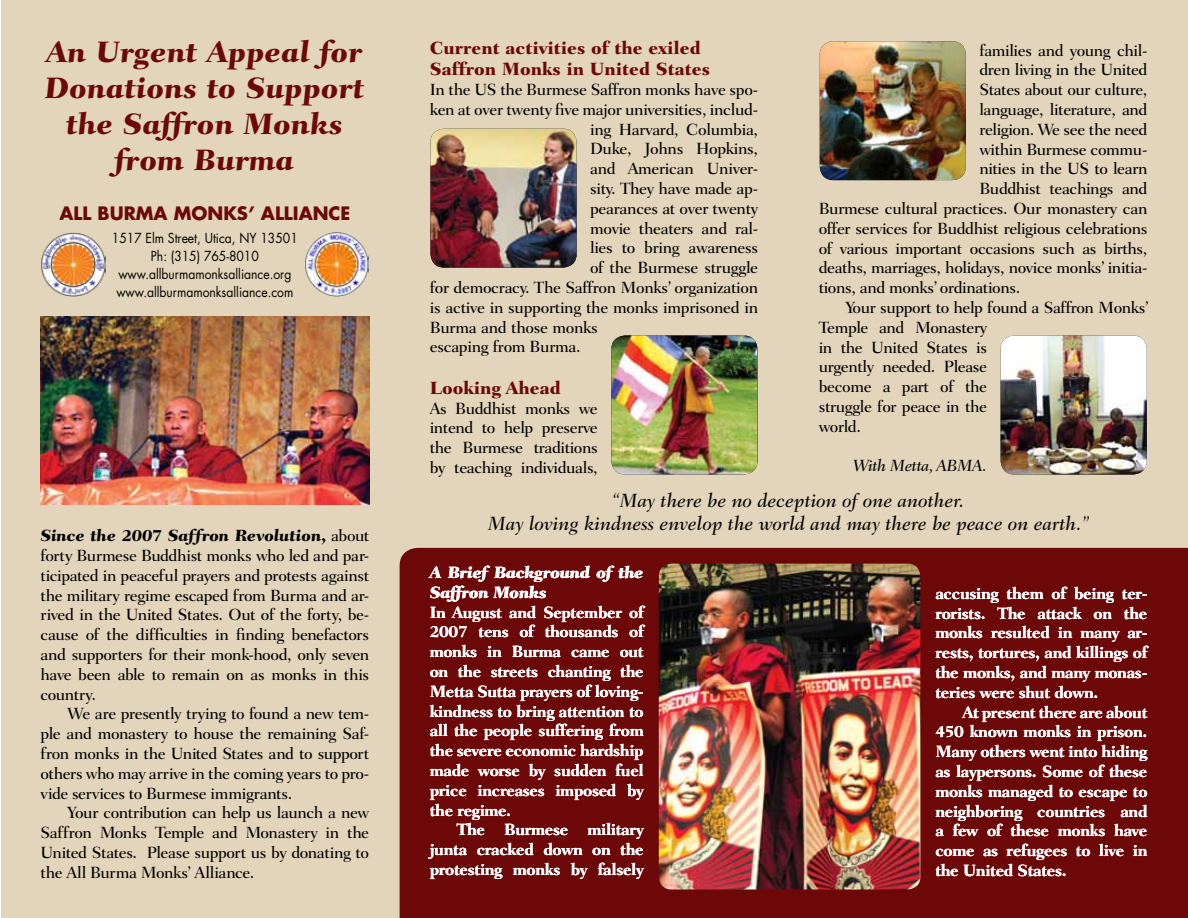
<style>
.page{position:relative;width:1188px;height:918px;background:#fff}
.page>*{position:absolute;margin:0;border:0;box-sizing:border-box;transform-origin:0 0}
.t1{font:800 30px/36px "Fairfield LT Std Caption";color:#6c0808;text-align:center}
.t2{font:italic 500 19.5px/23.4px "Fairfield LT Std";color:#000;text-align:center}
.t3{font:800 18px/21.6px "Fairfield LT Std";color:#6c0808}
.t4{font:700 18px "Futura Std";color:#6c0808}
.t5{font:500 16.5px/19.8px "Fairfield LT Std";letter-spacing:-.025em;color:#000;text-align:justify}
.t6{font:700 16.5px/19.8px "Fairfield LT Std";letter-spacing:-.02em;color:#fff;text-align:justify}
.t7{font:800 16.5px "Fairfield LT Std Caption";letter-spacing:-.015em;color:#000}
.t8{font:800 16.5px/19.8px "Fairfield LT Std Caption";letter-spacing:-.02em;color:#fff}
.t9{font:italic 500 16.5px "Fairfield LT Std";letter-spacing:-.025em;color:#000}
.t10{font:13.5px/18px "Futura Std";color:#000;text-align:center;scale:.9 1}
.s1{font-family:"Fairfield LT Std";font-weight:500}
</style>
<div class="page">
<div style="left:1px;top:0;width:1187px;height:918px;background:#e3d5bb"></div>
<div style="left:400px;top:548px;width:788px;height:370px;background:#6c0808"></div>
<img style="left:41px;top:232px;width:64px;height:65px">
<img style="left:305px;top:232px;width:64px;height:65px">
<img style="left:1001px;top:336px;width:146px;height:138px">
<img style="left:611px;top:336px;width:146px;height:138px">
<img style="left:658px;top:563px;width:263px;height:327px">
<div style="left:657px;top:562px;width:265px;height:329px;border:2px solid #6c0808;border-radius:14px"></div>
<img style="left:430px;top:129px;width:147px;height:139px">
<img style="left:40px;top:316px;width:329px;height:188px">
<img style="left:820px;top:41px;width:146px;height:139px">
<h1 class="t1" style="left:45px;top:35px;width:322px">An Urgent Appeal for<br>Donations to Support the Saffron Monks from Burma</h1>
<p class="t4" style="left:59px;top:201px;width:292px">ALL BURMA MONKS’ ALLIANCE</p>
<p class="t10" style="left:112px;top:230px;width:208px">1517 Elm Street, Utica, NY 13501<br>Ph: (315) 765-8010 www.allburmamonksalliance.org www.allburmamonksalliance.com</p>
<p class="t7" style="left:40px;top:526px;width:330px">Since the 2007 Saffron Revolution, <span class="s1">about</span></p>
<p class="t5" style="left:41px;top:546px;width:330px">forty Burmese Buddhist monks who led and par&shy;ticipated in peaceful prayers and protests against the military regime escaped from Burma and ar&shy;rived in the United States. Out of the forty, be&shy;cause of the difficulties in finding benefactors and supporters for their monk-hood, only seven have been able to remain on as monks in this country.</p>
<p class="t5" style="left:40px;top:704px;width:330px;text-indent:27px">We are presently trying to found a new tem&shy;ple and monastery to house the remaining Saf&shy;fron monks in the United States and to support others who may arrive in the coming years to pro&shy;vide services to Burmese immigrants.</p>
<p class="t5" style="left:40px;top:803px;width:330px;text-indent:27px">Your contribution can help us launch a new Saffron Monks Temple and Monastery in the United States. Please support us by donating to the All Burma Monks’ Alliance.</p>
<p class="t3" style="left:430px;top:37px;width:282px">Current activities of the exiled<br>Saffron Monks in United States</p>
<p class="t5" style="left:430px;top:80px;width:330px">In the US the Burmese Saffron monks have spo-</p>
<p class="t5" style="left:430px;top:100px;width:330px">ken at over twenty five major universities, includ-</p>
<p class="t5" style="left:590px;top:119px;width:170px">ing Harvard, Columbia,</p>
<p class="t5" style="left:590px;top:139px;width:170px">Duke, Johns Hopkins,</p>
<p class="t5" style="left:590px;top:159px;width:170px">and American Univer-</p>
<p class="t5" style="left:590px;top:179px;width:170px">sity. They have made ap-</p>
<p class="t5" style="left:590px;top:199px;width:170px">pearances at over twenty</p>
<p class="t5" style="left:590px;top:218px;width:170px">movie theaters and ral-</p>
<p class="t5" style="left:590px;top:238px;width:170px">lies to bring awareness</p>
<p class="t5" style="left:590px;top:258px;width:170px">of the Burmese struggle</p>
<p class="t5" style="left:430px;top:278px;width:330px">for democracy. The Saffron Monks’ organization</p>
<p class="t5" style="left:430px;top:298px;width:330px">is active in supporting the monks imprisoned in</p>
<p class="t5" style="left:430px;top:317px;width:170px">Burma and those monks</p>
<p class="t5" style="left:430px;top:337px;width:153px">escaping from Burma.</p>
<p class="t3" style="left:430px;top:377px;width:133px">Looking Ahead</p>
<p class="t5" style="left:430px;top:398px;width:170px">As Buddhist monks we intend to help preserve the Burmese traditions by teaching individuals,</p>
<p class="t5" style="left:979px;top:40px;width:170px">families and young chil-</p>
<p class="t5" style="left:979px;top:60px;width:170px">dren living in the United</p>
<p class="t5" style="left:979px;top:80px;width:170px">States about our culture,</p>
<p class="t5" style="left:979px;top:100px;width:170px">language, literature, and</p>
<p class="t5" style="left:979px;top:119px;width:170px">religion. We see the need</p>
<p class="t5" style="left:979px;top:139px;width:170px">within Burmese commu-</p>
<p class="t5" style="left:979px;top:159px;width:170px">nities in the US to learn</p>
<p class="t5" style="left:979px;top:179px;width:170px">Buddhist teachings and</p>
<p class="t5" style="left:819px;top:199px;width:330px">Burmese cultural practices. Our monastery can</p>
<p class="t5" style="left:819px;top:218px;width:330px">offer services for Buddhist religious celebrations</p>
<p class="t5" style="left:819px;top:238px;width:330px">of various important occasions such as births,</p>
<p class="t5" style="left:819px;top:258px;width:330px">deaths, marriages, holidays, novice monks’ initia-</p>
<p class="t5" style="left:819px;top:278px;width:203px">tions, and monks’ ordinations.</p>
<p class="t5" style="left:846px;top:298px;width:304px">Your support to help found a Saffron Monks’</p>
<p class="t5" style="left:819px;top:317px;width:170px">Temple and Monastery</p>
<p class="t5" style="left:819px;top:337px;width:170px">in the United States is</p>
<p class="t5" style="left:819px;top:357px;width:170px">urgently needed. Please</p>
<p class="t5" style="left:819px;top:377px;width:170px">become a part of the</p>
<p class="t5" style="left:819px;top:397px;width:170px">struggle for peace in the</p>
<p class="t5" style="left:819px;top:416px;width:44px">world.</p>
<p class="t9" style="left:853px;top:456px;width:135px">With Metta, ABMA.</p>
<p class="t2" style="left:488px;top:488px;width:602px">“May there be no deception of one another.<br>May loving kindness envelop the world and may there be peace on earth.”</p>
<p class="t8" style="left:430px;top:563px;width:216px">A Brief Background of the<br>Saffron Monks</p>
<p class="t6" style="left:430px;top:602px;width:216px">In August and September of 2007 tens of thousands of monks in Burma came out on the streets chanting the Metta Sutta prayers of loving&shy;kindness to bring attention to all the people suffering from the severe economic hardship made worse by sudden fuel price increases imposed by the regime.</p>
<p class="t6" style="left:430px;top:820px;width:216px;text-indent:27px">The Burmese military junta cracked down on the protesting monks by falsely</p>
<p class="t6" style="left:935px;top:584px;width:214px">accusing them of being ter&shy;rorists. The attack on the monks resulted in many ar&shy;rests, tortures, and killings of the monks, and many monas&shy;teries were shut down.</p>
<p class="t6" style="left:935px;top:702px;width:214px;text-indent:27px">At present there are about 450 known monks in prison.<br>Many others went into hiding as laypersons. Some of these monks managed to escape to neighboring countries and a few of these monks have come as refugees to live in the United States.</p>
</div>
